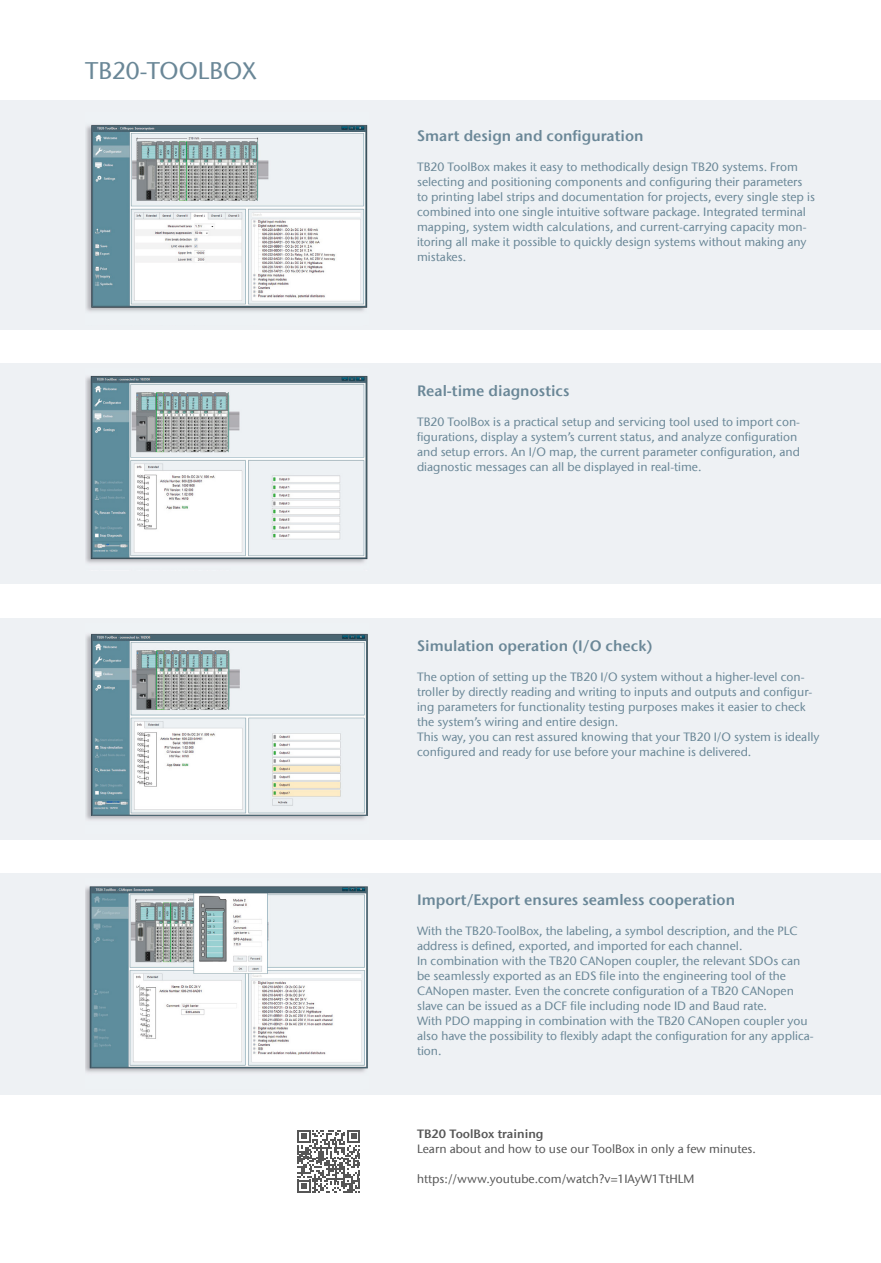
<style>
.page{position:relative;width:881px;height:1263px;background:#fff}
.page>*{position:absolute;margin:0;border:0;box-sizing:border-box;transform-origin:0 0}
.t1{font:500 24px "ITC Stone Sans Com";color:#6a8797}
.t2{font:15px "ITC Stone Sans Com Semi";color:#6a8797}
.t3{font:500 12px/15px "ITC Stone Sans Com";color:#6a8797}
.t4{font:500 12px "ITC Stone Sans Com";color:#565656}
.t5{font:12px "ITC Stone Sans Com Semi";color:#565656}
</style>
<div class="page">
<div style="left:0;top:874px;width:880px;height:221px;background:#eef1f4"></div>
<svg style="left:297px;top:1130px;width:63px;height:63px"></svg>
<div style="left:0;top:100px;width:880px;height:230px;background:#eef1f4"></div>
<div style="left:0;top:364px;width:880px;height:220px;background:#eef1f4"></div>
<div style="left:0;top:619px;width:880px;height:221px;background:#eef1f4"></div>
<img style="left:86px;top:124px;width:282px;height:188px">
<img style="left:85px;top:375px;width:283px;height:188px">
<img style="left:85px;top:886px;width:283px;height:187px">
<img style="left:85px;top:633px;width:283px;height:187px">
<h1 class="t1" style="left:85px;top:56px;width:173px">TB20-TOOLBOX</h1>
<p class="t2" style="left:417px;top:126px;width:228px">Smart design and configuration</p>
<p class="t3" style="left:417px;top:159px;width:399px">TB20 ToolBox makes it easy to methodically design TB20 systems. From selecting and positioning components and configuring their parameters to printing label strips and documentation for projects, every single step is combined into one single intuitive software package. Integrated terminal mapping, system width calculations, and current-carrying capacity mon&shy;itoring all make it possible to quickly design systems without making any mistakes.</p>
<p class="t2" style="left:417px;top:381px;width:154px">Real-time diagnostics</p>
<p class="t3" style="left:417px;top:414px;width:384px">TB20 ToolBox is a practical setup and servicing tool used to import con&shy;figurations, display a system’s current status, and analyze configuration and setup errors. An I/O map, the current parameter configuration, and diagnostic messages can all be displayed in real-time.</p>
<p class="t2" style="left:417px;top:636px;width:237px">Simulation operation (I/O check)</p>
<p class="t3" style="left:417px;top:669px;width:404px">The option of setting up the TB20 I/O system without a higher-level con&shy;troller by directly reading and writing to inputs and outputs and configur&shy;ing parameters for functionality testing purposes makes it easier to check the system’s wiring and entire design.<br>This way, you can rest assured knowing that your TB20 I/O system is ideally configured and ready for use before your machine is delivered.</p>
<p class="t2" style="left:417px;top:890px;width:319px">Import/Export ensures seamless cooperation</p>
<p class="t3" style="left:417px;top:923px;width:398px">With the TB20-ToolBox, the labeling, a symbol description, and the PLC address is defined, exported, and imported for each channel.<br>In combination with the TB20 CANopen coupler, the relevant SDOs can be seamlessly exported as an EDS file into the engineering tool of the CANopen master. Even the concrete configuration of a TB20 CANopen slave can be issued as a DCF file including node ID and Baud rate.<br>With PDO mapping in combination with the TB20 CANopen coupler you also have the possibility to flexibly adapt the configuration for any applica&shy;tion.</p>
<p class="t5" style="left:417px;top:1127px;width:128px">TB20 ToolBox training</p>
<p class="t4" style="left:417px;top:1142px;width:340px">Learn about and how to use our ToolBox in only a few minutes.</p>
<p class="t4" style="left:417px;top:1172px;width:279px">https://www.youtube.com/watch?v=1IAyW1TtHLM</p>
</div>
